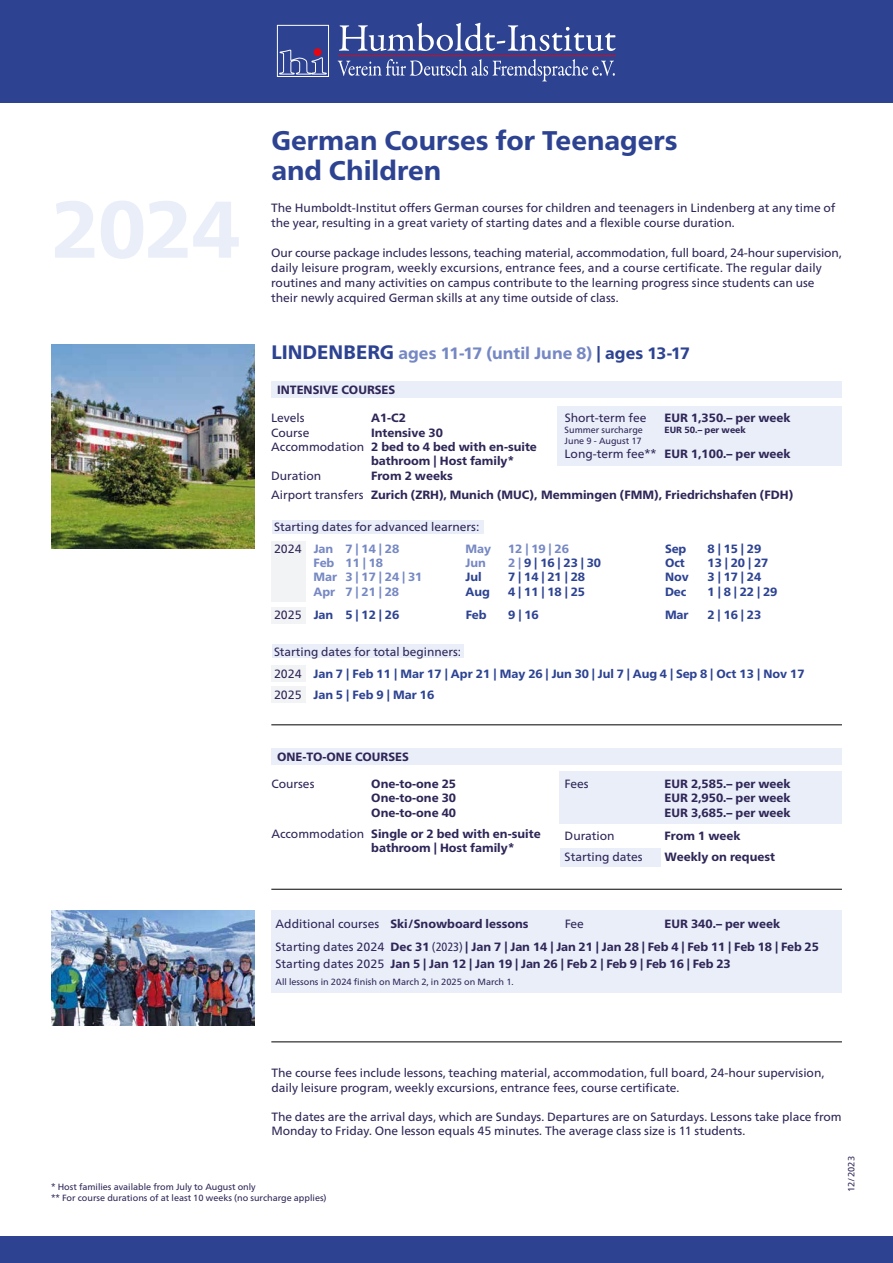
<style>
.page{position:relative;width:893px;height:1263px;background:#fff}
.page>*{position:absolute;margin:0;border:0;box-sizing:border-box;transform-origin:0 0}
.t1{font:800 80.25px "Frutiger Neue LT Pro";color:#e9eef9}
.t2{font:800 27px/30px "Frutiger Neue LT Pro";color:#2d4392}
.t3{font:800 16.5px "Frutiger Neue LT Pro";letter-spacing:.005em;color:#7688c3}
.t4{font:12px/15px "Frutiger Neue LT Pro";color:#2f2657}
.t5{font:800 12px/14.4px "Frutiger Neue LT Pro";color:#2f2657;text-align:justify}
.t6{font:800 12px "Frutiger Neue LT Pro";letter-spacing:-.01em;color:#2d4392}
.t7{font:800 12px/14.4px "Frutiger Neue LT Pro";letter-spacing:-.01em;color:#7688c3}
.t8{font:9px/10.8px "Frutiger Neue LT Pro";color:#2f2657}
.t9{font:800 9px "Frutiger Neue LT Pro";color:#2f2657}
.s1{font-size:19.5px;color:#2d4392}
.s2{color:#2d4392}
.s3{font-weight:400}
.s4{font-weight:400;color:#2f2657}
.s5{color:#7688c3}
.s6{font-weight:400;font-stretch:condensed}
</style>
<div class="page">
<div style="left:557px;top:406px;width:285px;height:59px;background:#e9eef9"></div>
<div style="left:560px;top:772px;width:282px;height:52px;background:#e9eef9"></div>
<div style="left:271px;top:541px;width:34px;height:60px;background:#f2f3f5"></div>
<div style="left:271px;top:607px;width:34px;height:16px;background:#f2f3f5"></div>
<div style="left:271px;top:911px;width:571px;height:82px;background:#e9eef9"></div>
<div style="left:272px;top:520px;width:211px;height:14px;background:#e9eef9"></div>
<div style="left:272px;top:645px;width:192px;height:13px;background:#e9eef9"></div>
<div style="left:271px;top:381px;width:571px;height:17px;background:#e9eef9"></div>
<div style="left:271px;top:748px;width:571px;height:16px;background:#e9eef9"></div>
<div style="left:271px;top:665px;width:34px;height:17px;background:#f2f3f5"></div>
<div style="left:271px;top:686px;width:34px;height:17px;background:#f2f3f5"></div>
<div style="left:560px;top:848px;width:100px;height:18px;background:#e9eef9"></div>
<div style="left:0;top:0;width:893px;height:102px;background:#2d4392"></div>
<div style="left:0;top:1236px;width:893px;height:27px;background:#2d4392"></div>
<svg style="left:338px;top:59px;width:277px;height:22px"></svg>
<svg style="left:339px;top:23px;width:276px;height:28px"></svg>
<hr style="left:338px;top:55px;width:278px;height:1px;background:#e30613">
<svg style="left:277px;top:25px;width:52px;height:52px"></svg>
<img style="left:51px;top:344px;width:204px;height:204px">
<img style="left:51px;top:911px;width:204px;height:115px">
<hr style="left:271px;top:724px;width:571px;height:1px;background:#000">
<hr style="left:271px;top:889px;width:571px;height:1px;background:#000">
<hr style="left:271px;top:1041px;width:571px;height:1px;background:#000">
<h1 class="t1" style="left:51px;top:182px;width:191px">2024</h1>
<h2 class="t2" style="left:271px;top:126px;width:408px">German Courses for Teenagers and Children</h2>
<p class="t4" style="left:271px;top:200px;width:566px">The Humboldt-Institut offers German courses for children and teenagers in Lindenberg at any time of the year, resulting in a great variety of starting dates and a flexible course duration.</p>
<p class="t4" style="left:271px;top:245px;width:572px">Our course package includes lessons, teaching material, accommodation, full board, 24-hour supervision, daily leisure program, weekly excursions, entrance fees, and a course certificate. The regular daily routines and many activities on campus contribute to the learning progress since students can use their newly acquired German skills at any time outside of class.</p>
<h3 class="t3" style="left:271px;top:344px;width:420px"><span class="s1">LINDENBERG</span> ages 11-17 (until June 8) <span class="s2">| ages 13-17</span></h3>
<p class="t5" style="left:277px;top:383px;width:120px">INTENSIVE COURSES</p>
<p class="t4" style="left:271px;top:410px;width:35px">Levels</p>
<p class="t5" style="left:371px;top:411px;width:37px">A1-C2</p>
<p class="t4" style="left:271px;top:425px;width:40px">Course</p>
<p class="t5" style="left:371px;top:425px;width:73px">Intensive 30</p>
<p class="t5" style="left:271px;top:439px;width:267px"><span class="s3">Accommodation</span> 2 bed to 4 bed with en-suite</p>
<p class="t5" style="left:371px;top:454px;width:145px">bathroom | Host family*</p>
<p class="t4" style="left:271px;top:468px;width:52px">Duration</p>
<p class="t5" style="left:371px;top:468px;width:83px">From 2 weeks</p>
<p class="t4" style="left:565px;top:410px;width:83px">Short-term fee</p>
<p class="t5" style="left:665px;top:411px;width:128px">EUR 1,350.– per week</p>
<p class="t8" style="left:565px;top:424px;width:80px">Summer surcharge</p>
<p class="t9" style="left:665px;top:424px;width:83px">EUR 50.– per week</p>
<p class="t8" style="left:565px;top:435px;width:79px">June 9 - August 17</p>
<p class="t5" style="left:565px;top:447px;width:227px"><span class="s3">Long-term fee**</span> EUR 1,100.– per week</p>
<p class="t5" style="left:271px;top:488px;width:523px"><span class="s3">Airport transfers</span> Zurich (ZRH), Munich (MUC), Memmingen (FMM), Friedrichshafen (FDH)</p>
<p class="t4" style="left:274px;top:519px;width:207px">Starting dates for advanced learners:</p>
<p class="t7" style="left:314px;top:541px;width:110px;text-indent:-40px"><span class="s4">2024</span> Jan 7 | 14 | 28<br>Feb 11 | 18<br>Mar 3 | 17 | 24 | 31<br>Apr 7 | 21 | 28</p>
<p class="t7" style="left:466px;top:541px;width:27px">May</p>
<p class="t7" style="left:508px;top:541px;width:62px">12 | 19 | 26</p>
<p class="t7" style="left:466px;top:555px;width:22px">Jun</p>
<p class="t6" style="left:508px;top:556px;width:95px"><span class="s5">2 |</span> 9 | 16 | 23 | 30</p>
<p class="t6" style="left:466px;top:570px;width:18px">Jul</p>
<p class="t6" style="left:508px;top:570px;width:78px">7 | 14 | 21 | 28</p>
<p class="t6" style="left:466px;top:584px;width:26px">Aug</p>
<p class="t6" style="left:508px;top:584px;width:78px">4 | 11 | 18 | 25</p>
<p class="t6" style="left:665px;top:541px;width:23px">Sep</p>
<p class="t6" style="left:708px;top:541px;width:55px">8 | 15 | 29</p>
<p class="t6" style="left:665px;top:556px;width:21px">Oct</p>
<p class="t6" style="left:708px;top:556px;width:62px">13 | 20 | 27</p>
<p class="t6" style="left:665px;top:570px;width:25px">Nov</p>
<p class="t6" style="left:708px;top:570px;width:55px">3 | 17 | 24</p>
<p class="t6" style="left:665px;top:584px;width:23px">Dec</p>
<p class="t6" style="left:708px;top:584px;width:71px">1 | 8 | 22 | 29</p>
<p class="t6" style="left:274px;top:608px;width:127px"><span class="s4">2025</span> Jan 5 | 12 | 26</p>
<p class="t6" style="left:466px;top:608px;width:22px">Feb</p>
<p class="t6" style="left:508px;top:608px;width:32px">9 | 16</p>
<p class="t6" style="left:665px;top:608px;width:25px">Mar</p>
<p class="t6" style="left:708px;top:608px;width:55px">2 | 16 | 23</p>
<p class="t4" style="left:274px;top:644px;width:189px">Starting dates for total beginners:</p>
<p class="t6" style="left:274px;top:667px;width:532px"><span class="s4">2024</span> Jan 7 | Feb 11 | Mar 17 | Apr 21 | May 26 | Jun 30 | Jul 7 | Aug 4 | Sep 8 | Oct 13 | Nov 17</p>
<p class="t6" style="left:274px;top:687px;width:162px"><span class="s4">2025</span> Jan 5 | Feb 9 | Mar 16</p>
<p class="t5" style="left:277px;top:749px;width:133px">ONE-TO-ONE COURSES</p>
<p class="t4" style="left:271px;top:776px;width:45px">Courses</p>
<p class="t5" style="left:371px;top:776px;width:86px">One-to-one 25<br>One-to-one 30<br>One-to-one 40</p>
<p class="t5" style="left:371px;top:826px;width:171px;text-indent:-100px"><span class="s3">Accommodation</span> Single or 2 bed with en-suite bathroom | Host family*</p>
<p class="t4" style="left:565px;top:776px;width:26px">Fees</p>
<p class="t5" style="left:665px;top:776px;width:128px">EUR 2,585.– per week EUR 2,950.– per week EUR 3,685.– per week</p>
<p class="t4" style="left:565px;top:828px;width:52px">Duration</p>
<p class="t5" style="left:665px;top:828px;width:78px">From 1 week</p>
<p class="t4" style="left:565px;top:849px;width:79px">Starting dates</p>
<p class="t5" style="left:665px;top:849px;width:112px">Weekly on request</p>
<p class="t5" style="left:276px;top:911px;width:545px;line-height:23.9px;text-indent:389px">EUR 340.– per week<br><span class="s3">Starting dates 2024</span> Dec 31 <span class="s6">(2023)</span> | Jan 7 | Jan 14 | Jan 21 | Jan 28 | Feb 4 | Feb 11 | Feb 18 | Feb 25</p>
<p class="t5" style="left:276px;top:956px;width:457px"><span class="s3">Starting dates 2025</span> Jan 5 | Jan 12 | Jan 19 | Jan 26 | Feb 2 | Feb 9 | Feb 16 | Feb 23</p>
<p class="t8" style="left:276px;top:976px;width:240px">All lessons in 2024 finish on March 2, in 2025 on March 1.</p>
<p class="t5" style="left:276px;top:916px;width:254px"><span class="s3">Additional courses</span> Ski/Snowboard lessons</p>
<p class="t4" style="left:565px;top:916px;width:21px">Fee</p>
<p class="t4" style="left:271px;top:1066px;width:554px;line-height:14.4px">The course fees include lessons, teaching material, accommodation, full board, 24-hour supervision, daily leisure program, weekly excursions, entrance fees, course certificate.</p>
<p class="t4" style="left:271px;top:1109px;width:572px;line-height:14.4px">The dates are the arrival days, which are Sundays. Departures are on Saturdays. Lessons take place from<br>Monday to Friday. One lesson equals 45 minutes. The average class size is 11 students.</p>
<p class="t8" style="left:51px;top:1181px;width:277px">* Host families available from July to August only<br>** For course durations of at least 10 weeks (no surcharge applies)</p>
<p class="t8" style="left:846px;top:1192px;width:37px;rotate:-90deg">12/2023</p>
</div>
